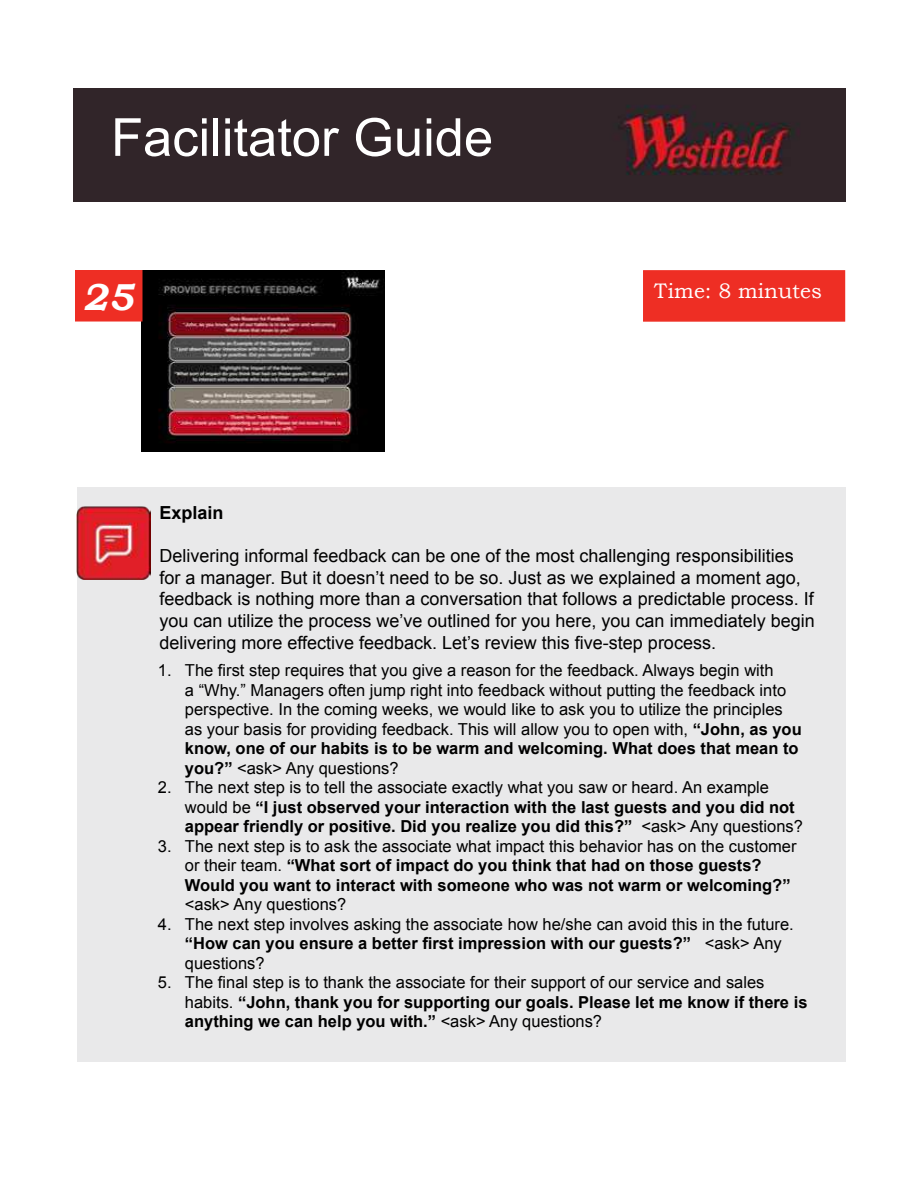
<style>
.page{position:relative;width:918px;height:1188px;background:#fff}
.page>*{position:absolute;margin:0;border:0;box-sizing:border-box;transform-origin:0 0}
.t1{font:52.5px "Arial";color:#fff}
.t2{font:italic 700 37.5px "Bookman Old Style";color:#fff}
.t3{font:21px "Bookman Old Style";color:#fff}
.t4{font:18px/21.6px "Arial";color:#000}
.t5{font:700 18px "Arial";color:#000}
.t6{font:16.5px/19.5px "Arial";color:#000}
.t7{font:700 16.5px/19.5px "Arial";color:#000}
.s1{font-weight:700}
.s2{font-weight:400}
</style>
<div class="page">
<img style="left:74px;top:88px;width:772px;height:114px">
<img style="left:142px;top:270px;width:242px;height:182px">
<div style="left:75px;top:270px;width:67px;height:52px;background:#ee2e24"></div>
<div style="left:77px;top:488px;width:769px;height:574px;background:#e9e9ea"></div>
<img style="left:77px;top:506px;width:73px;height:73px">
<div style="left:643px;top:270px;width:202px;height:52px;background:#ee2e24;border:2px solid #ee2e24"></div>
<h1 class="t1" style="left:111px;top:103px;width:384px">Facilitator Guide</h1>
<h2 class="t2" style="left:82px;top:274px;width:53px">25</h2>
<p class="t3" style="left:654px;top:279px;width:170px">Time: 8 minutes</p>
<p class="t5" style="left:159px;top:501px;width:66px">Explain</p>
<p class="t4" style="left:159px;top:545px;width:657px">Delivering informal feedback can be one of the most challenging responsibilities for a manager. But it doesn’t need to be so. Just as we explained a moment ago, feedback is nothing more than a conversation that follows a predictable process. If you can utilize the process we’ve outlined for you here, you can immediately begin delivering more effective feedback. Let’s review this five-step process.</p>
<p class="t6" style="left:185px;top:661px;width:618px;text-indent:-27px">1. The first step requires that you give a reason for the feedback. Always begin with<br>a “Why.” Managers often jump right into feedback without putting the feedback into perspective. In the coming weeks, we would like to ask you to utilize the principles as your basis for providing feedback. This will allow you to open with, <span class="s1">“John, as you know, one of our habits is to be warm and welcoming. What does that mean to you?”</span> &lt;ask&gt; Any questions?</p>
<p class="t7" style="left:185px;top:778px;width:620px;text-indent:-27px"><span class="s2">2. The next step is to tell the associate exactly what you saw or heard. An example would be</span> “I just observed your interaction with the last guests and you did not appear friendly or positive. Did you realize you did this?” <span class="s2">&lt;ask&gt; Any questions?</span></p>
<p class="t7" style="left:185px;top:837px;width:613px;text-indent:-27px"><span class="s2">3. The next step is to ask the associate what impact this behavior has on the customer or their team.</span> “What sort of impact do you think that had on those guests?<br>Would you want to interact with someone who was not warm or welcoming?”</p>
<p class="t6" style="left:185px;top:895px;width:163px">&lt;ask&gt; Any questions?</p>
<p class="t6" style="left:185px;top:914px;width:610px;text-indent:-27px">4. The next step involves asking the associate how he/she can avoid this in the future. <span class="s1">“How can you ensure a better first impression with our guests?”</span> &lt;ask&gt; Any questions?</p>
<p class="t6" style="left:185px;top:973px;width:624px;text-indent:-27px">5. The final step is to thank the associate for their support of our service and sales habits. <span class="s1">“John, thank you for supporting our goals. Please let me know if there is anything we can help you with.”</span> &lt;ask&gt; Any questions?</p>
</div>
